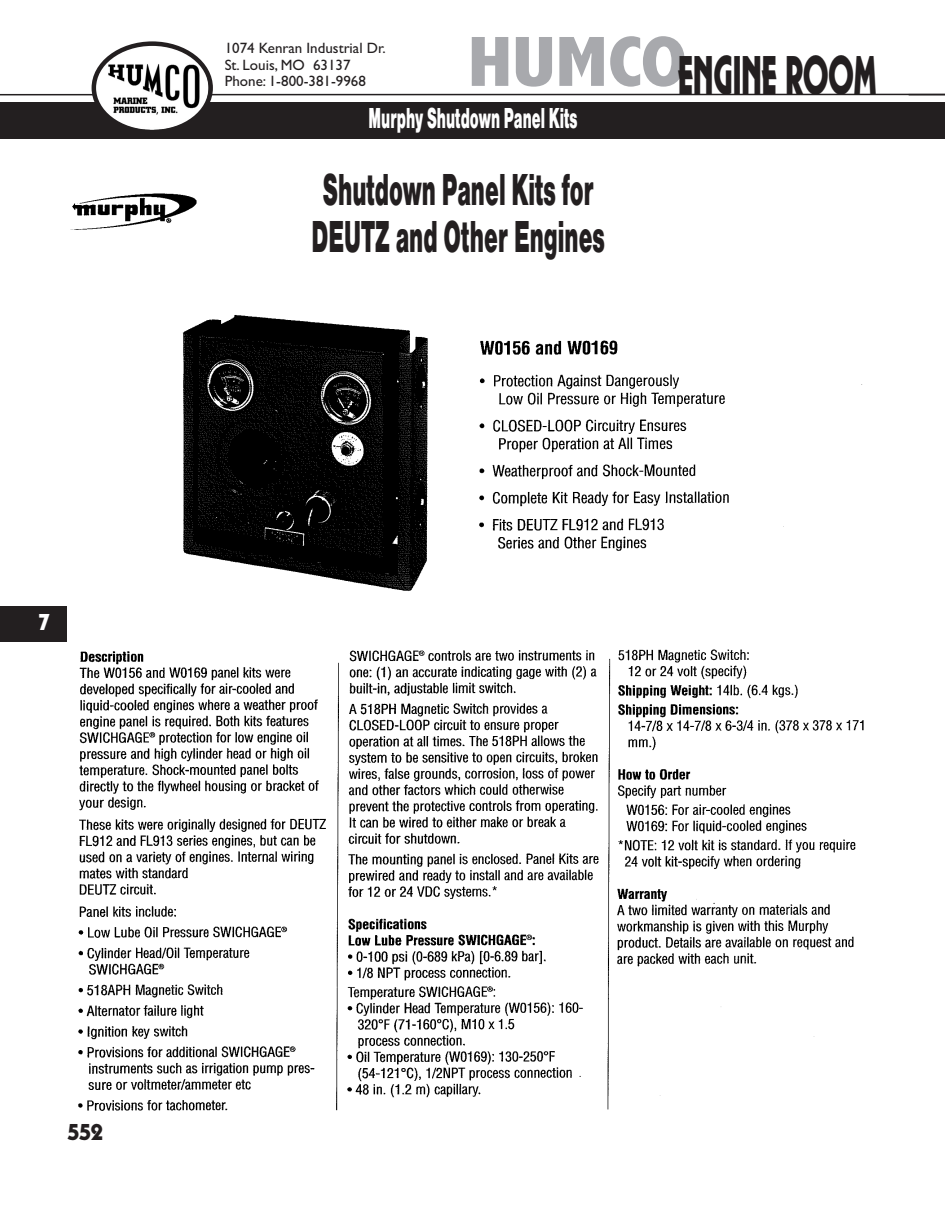
<style>
.page{position:relative;width:945px;height:1215px;background:#fff}
.page>*{position:absolute;margin:0;border:0;box-sizing:border-box;transform-origin:0 0}
.t1{font:57px "Plaza D Ultr";color:#231f20;scale:.61 1}
.t2{font:46.5px/46.5px "Nimbus San D Blac";color:#231f20;scale:.5 1}
.t3{font:30px "Nimbus San D Blac";color:#fff;scale:.5 1}
.t4{font:24px "Plaza D Ultr";color:#231f20}
.t5{font:24px "Plaza D Ultr";color:#fff}
.t6{font:15px/16.5px "Gill Sans";color:#231f20}
.s1{font-family:"Abadi";font-weight:800;font-stretch:condensed;font-size:71.85px;color:#a8a9ad}
</style>
<div class="page">
<hr style="left:0;top:94px;width:945px;height:1px;background:#231f20">
<div style="left:0;top:102px;width:945px;height:37px;background:#231f20"></div>
<svg style="left:92px;top:41px;width:121px;height:89px"></svg>
<img style="left:62px;top:193px;width:802px;height:918px">
<div style="left:265px;top:174px;width:387px;height:105px;background:#fff"></div>
<div style="left:0;top:607px;width:67px;height:35px;background:#231f20"></div>
<h3 class="t5" style="left:39px;top:607px;width:12px">7</h3>
<h1 class="t1" style="left:468px;top:41px;width:672px"><span class="s1">HUMCO</span>ENGINE ROOM</h1>
<p class="t6" style="left:225px;top:40px;width:163px">1074 Kenran Industrial Dr.<br>St. Louis, MO 63137<br>Phone: 1-800-381-9968</p>
<h3 class="t3" style="left:369px;top:100px;width:419px">Murphy Shutdown Panel Kits</h3>
<h2 class="t2" style="left:312px;top:166px;width:588px">Shutdown Panel Kits for<br>DEUTZ and Other Engines</h2>
<h3 class="t4" style="left:68px;top:1117px;width:37px">552</h3>
</div>
